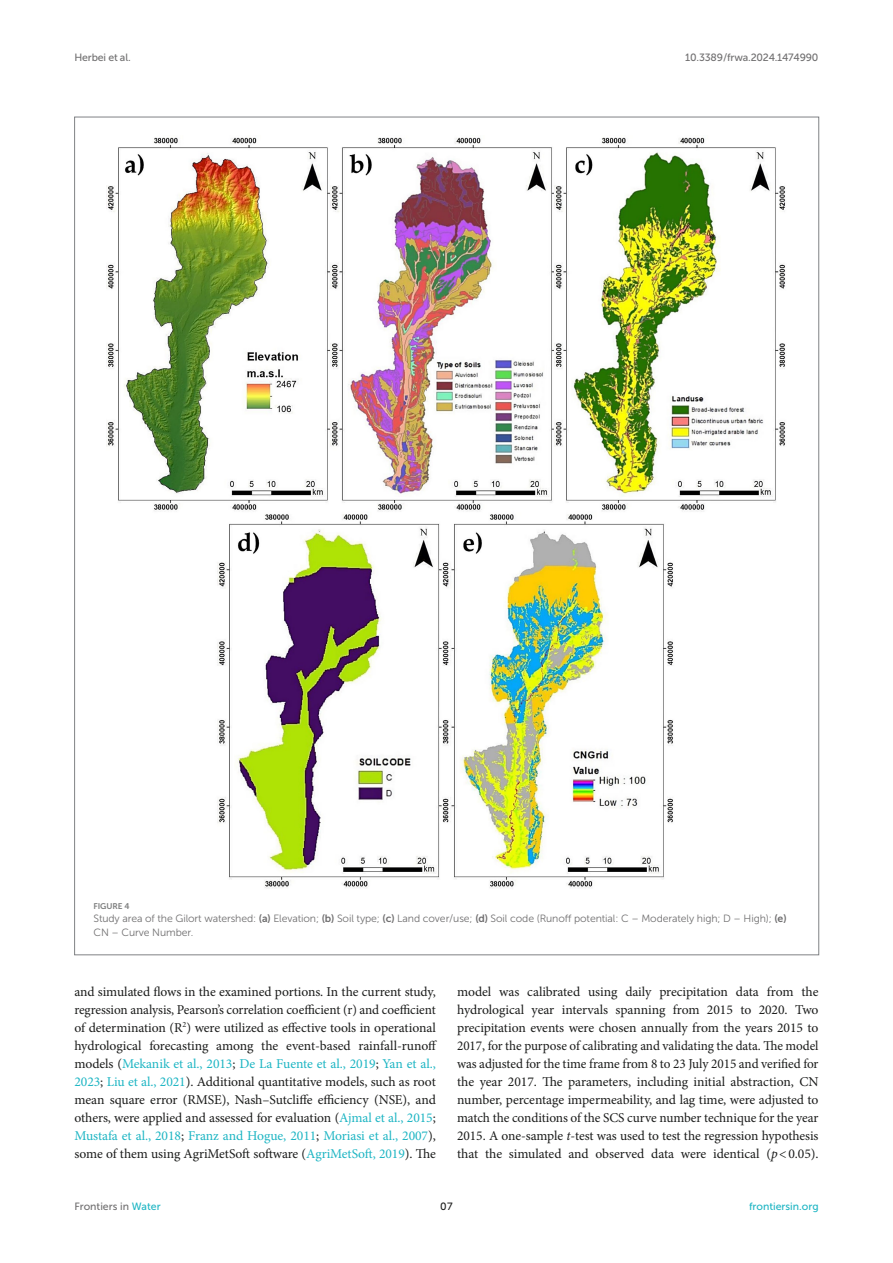
<style>
.page{position:relative;width:893px;height:1263px;background:#fff}
.page>*{position:absolute;margin:0;border:0;box-sizing:border-box;transform-origin:0 0}
.TEXT_FLUSH{font:13.5px/18px "Minion Pro";letter-spacing:-.005em;color:#1b1c1b;text-align:justify}
.FIG_LEG{font:10.5px/13.5px "Museo Sans 300";letter-spacing:-.01em;color:#706f70}
.t1{font:10.5px "Museo Sans 500";letter-spacing:-.015em;color:#706f70}
.t2{font:10.5px "Museo Sans 500";color:#1db5c3}
.t3{font:10.5px "Museo Sans 500";color:#1b1c1b}
.FIG_HD{font:8.25px "Museo Sans 700";letter-spacing:-.01em;color:#7e7f7f}
.s1{font-family:"Museo Sans 700"}
.s2{color:#1db5c3}
.s3{font-style:italic}
</style>
<div class="page">
<img style="left:106px;top:137px;width:679px;height:752px">
<p class="t1" style="left:74px;top:51px;width:58px">Herbei et al.</p>
<p class="t1" style="left:685px;top:51px;width:135px">10.3389/frwa.2024.1474990</p>
<p class="FIG_HD" style="left:94px;top:901px;width:37px">FIGURE 4</p>
<p class="FIG_LEG" style="left:94px;top:912px;width:695px">Study area of the Gilort watershed: <span class="s1">(a)</span> Elevation; <span class="s1">(b)</span> Soil type; <span class="s1">(c)</span> Land cover/use; <span class="s1">(d)</span> Soil code (Runoff potential: C – Moderately high; D – High); <span class="s1">(e)<br></span>CN – Curve Number.</p>
<p class="TEXT_FLUSH" style="left:74px;top:983px;width:364px">and simulated flows in the examined portions. In the current study, regression analysis, Pearson’s correlation coefficient (r) and coefficient of determination (R<sup>2</sup>) were utilized as effective tools in operational hydrological forecasting among the event-based rainfall-runoff models (<span class="s2">Mekanik et al., 2013</span>; <span class="s2">De La Fuente et al., 2019</span>; <span class="s2">Yan et al., 2023</span>; <span class="s2">Liu et al., 2021</span>). Additional quantitative models, such as root mean square error (RMSE), Nash–Sutcliffe efficiency (NSE), and others, were applied and assessed for evaluation (<span class="s2">Ajmal et al., 2015</span>; <span class="s2">Mustafa et al., 2018</span>; <span class="s2">Franz and Hogue, 2011</span>; <span class="s2">Moriasi et al., 2007</span>), some of them using AgriMetSoft software (<span class="s2">AgriMetSoft, 2019</span>). The</p>
<p class="TEXT_FLUSH" style="left:457px;top:983px;width:363px">model was calibrated using daily precipitation data from the hydrological year intervals spanning from 2015 to 2020. Two precipitation events were chosen annually from the years 2015 to 2017, for the purpose of calibrating and validating the data. The model was adjusted for the time frame from 8 to 23 July 2015 and verified for the year 2017. The parameters, including initial abstraction, CN number, percentage impermeability, and lag time, were adjusted to match the conditions of the SCS curve number technique for the year 2015. A one-sample <span class="s3">t</span>-test was used to test the regression hypothesis that the simulated and observed data were identical (<span class="s3">p</span>&lt;0.05).</p>
<p class="t1" style="left:74px;top:1200px;width:88px">Frontiers in <span class="s2">Water</span></p>
<p class="t3" style="left:440px;top:1200px;width:14px">07</p>
<p class="t2" style="left:749px;top:1200px;width:71px">frontiersin.org</p>
</div>
